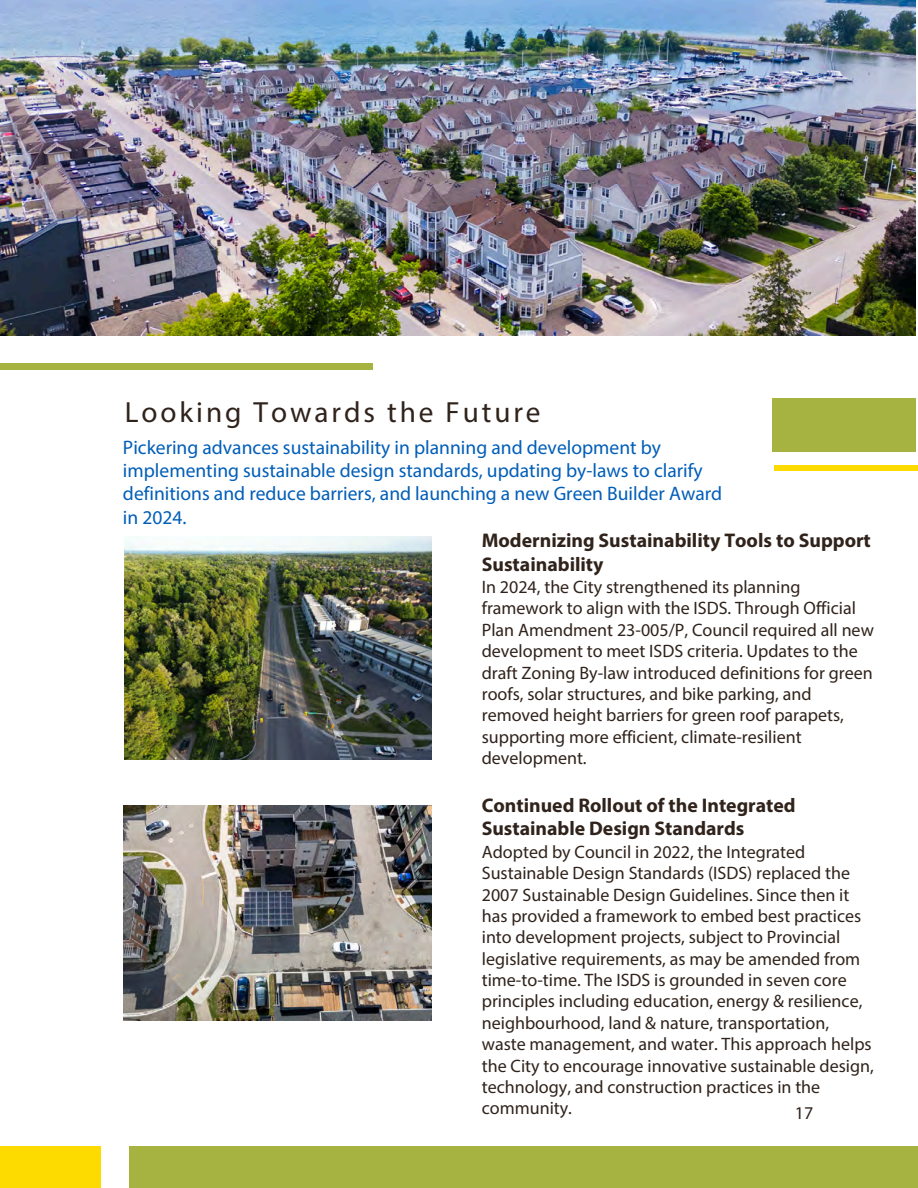
<style>
.page{position:relative;width:918px;height:1188px;background:#fff}
.page>*{position:absolute;margin:0;border:0;box-sizing:border-box;transform-origin:0 0}
.t1{font:29.25px "Myriad Pro";letter-spacing:.1em;color:#30231b}
.t2{font:700 19.8px/23.5px "Myriad Pro";color:#30231b}
.t3{font:19.5px/23.2px "Myriad Pro";color:#005eb8}
.t4{font:18px/21.3px "Myriad Pro";color:#30231b}
</style>
<div class="page">
<div style="left:130px;top:1146px;width:788px;height:42px;background:#a6b340"></div>
<div style="left:0;top:1146px;width:100px;height:42px;background:#fedb00"></div>
<div style="left:775px;top:465px;width:143px;height:5px;background:#fedb00"></div>
<div style="left:773px;top:398px;width:143px;height:54px;background:#a6b340"></div>
<div style="left:0;top:363px;width:372px;height:7px;background:#a6b340"></div>
<img style="left:0;top:0;width:916px;height:336px">
<img style="left:125px;top:536px;width:307px;height:223px">
<img style="left:123px;top:805px;width:309px;height:215px">
<p class="t1" style="left:125px;top:400px;width:417px">Looking Towards the Future</p>
<p class="t3" style="left:123px;top:437px;width:601px">Pickering advances sustainability in planning and development by implementing sustainable design standards, updating by-laws to clarify definitions and reduce barriers, and launching a new Green Builder Award in 2024.</p>
<p class="t2" style="left:482px;top:530px;width:391px">Modernizing Sustainability Tools to Support<br>Sustainability</p>
<p class="t4" style="left:482px;top:578px;width:394px">In 2024, the City strengthened its planning framework to align with the ISDS. Through Official Plan Amendment 23-005/P, Council required all new development to meet ISDS criteria. Updates to the draft Zoning By-law introduced definitions for green roofs, solar structures, and bike parking, and removed height barriers for green roof parapets, supporting more efficient, climate-resilient development.</p>
<p class="t2" style="left:482px;top:795px;width:315px">Continued Rollout of the Integrated<br>Sustainable Design Standards</p>
<p class="t4" style="left:482px;top:843px;width:394px">Adopted by Council in 2022, the Integrated Sustainable Design Standards (ISDS) replaced the 2007 Sustainable Design Guidelines. Since then it has provided a framework to embed best practices into development projects, subject to Provincial legislative requirements, as may be amended from time-to-time. The ISDS is grounded in seven core principles including education, energy &amp; resilience, neighbourhood, land &amp; nature, transportation, waste management, and water. This approach helps the City to encourage innovative sustainable design, technology, and construction practices in the community.</p>
<p class="t4" style="left:795px;top:1104px;width:20px">17</p>
</div>
